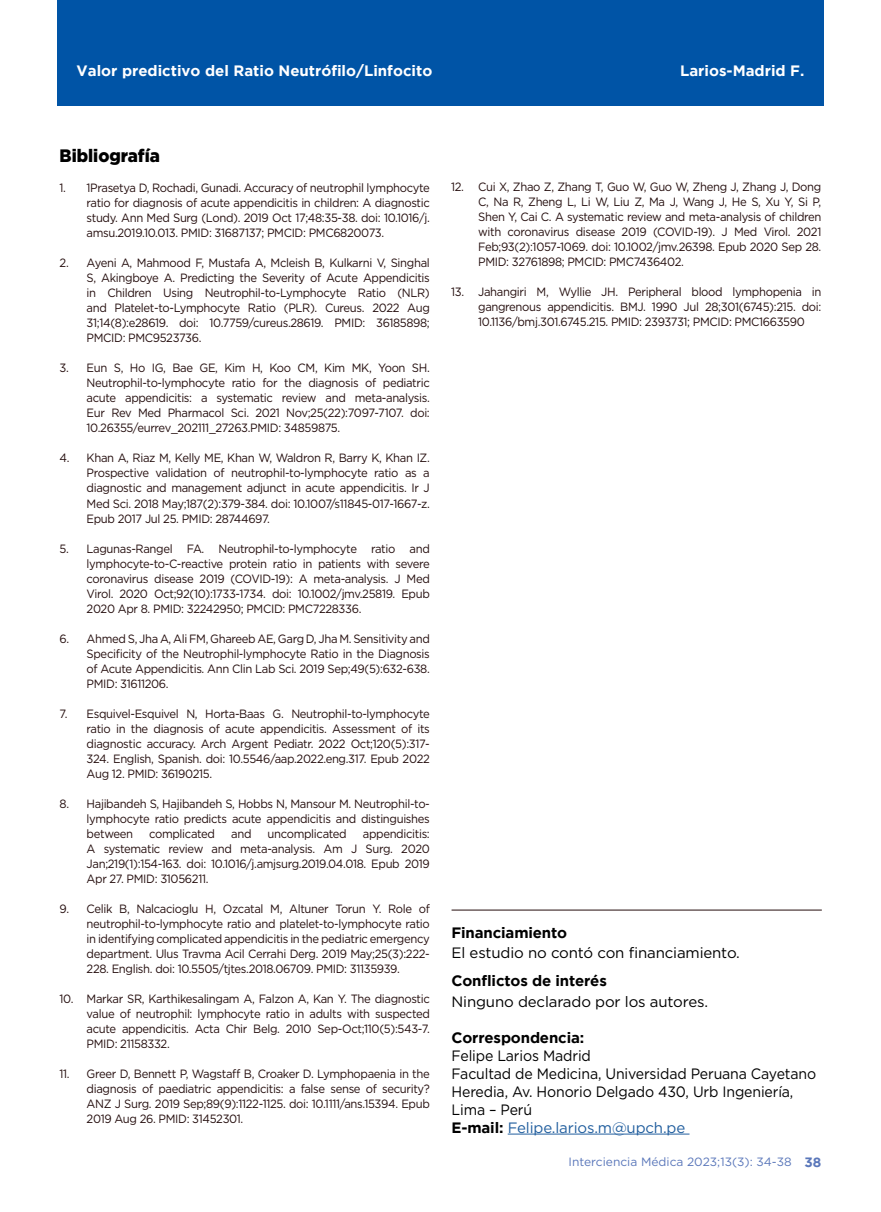
<style>
.page{position:relative;width:881px;height:1212px;background:#fff}
.page>*{position:absolute;margin:0;border:0;box-sizing:border-box;transform-origin:0 0}
.t1{font:900 18px "Gotham";color:#000;scale:.94 1}
.t2{font:15px/18px "Gotham";letter-spacing:-.01em;color:#000;scale:.94 1}
.t3{font:15px "Gotham";letter-spacing:-.01em;color:#000}
.t4{font:700 15px "Gotham";color:#fff}
.t5{font:700 15px "Gotham";letter-spacing:-.01em;color:#000}
.t6{font:700 13.5px "Gotham";color:#5a77ba}
.t7{font:12px/15px "Gotham";letter-spacing:-.03em;color:#240d0d;text-align:justify;scale:.94 1}
.t8{font:12px "Gotham";color:#5a77ba}
.s1{font-weight:700}
.s2{color:#215e9e}
</style>
<div class="page">
<div style="left:57px;top:0;width:766px;height:106px;background:#0054a6"></div>
<hr style="left:451px;top:910px;width:370px;height:1px;background:#250d0d">
<hr style="left:507px;top:1134px;width:182px;height:1px;background:#215e9e">
<p class="t4" style="left:77px;top:62px;width:357px">Valor predictivo del Ratio Neutrófilo/Linfocito</p>
<p class="t4" style="left:679px;top:62px;width:126px">Larios-Madrid F.</p>
<h1 class="t1" style="left:60px;top:146px;width:108px">Bibliografía</h1>
<p class="t7" style="left:87px;top:180px;width:366px;text-indent:-27px">1. 1Prasetya D, Rochadi, Gunadi. Accuracy of neutrophil lymphocyte ratio for diagnosis of acute appendicitis in children: A diagnostic study. Ann Med Surg (Lond). 2019 Oct 17;48:35-38. doi: 10.1016/j. amsu.2019.10.013. PMID: 31687137; PMCID: PMC6820073.</p>
<p class="t7" style="left:87px;top:255px;width:366px;text-indent:-27px">2. Ayeni A, Mahmood F, Mustafa A, Mcleish B, Kulkarni V, Singhal S, Akingboye A. Predicting the Severity of Acute Appendicitis in Children Using Neutrophil-to-Lymphocyte Ratio (NLR) and Platelet-to-Lymphocyte Ratio (PLR). Cureus. 2022 Aug 31;14(8):e28619. doi: 10.7759/cureus.28619. PMID: 36185898; PMCID: PMC9523736.</p>
<p class="t7" style="left:87px;top:360px;width:366px;text-indent:-27px">3. Eun S, Ho IG, Bae GE, Kim H, Koo CM, Kim MK, Yoon SH.<br>Neutrophil-to-lymphocyte ratio for the diagnosis of pediatric acute appendicitis: a systematic review and meta-analysis.<br>Eur Rev Med Pharmacol Sci. 2021 Nov;25(22):7097-7107. doi:<br>10.26355/eurrev_202111_27263.PMID: 34859875.</p>
<p class="t7" style="left:87px;top:450px;width:366px;text-indent:-27px">4. Khan A, Riaz M, Kelly ME, Khan W, Waldron R, Barry K, Khan IZ.<br>Prospective validation of neutrophil-to-lymphocyte ratio as a diagnostic and management adjunct in acute appendicitis. Ir J Med Sci. 2018 May;187(2):379-384. doi: 10.1007/s11845-017-1667-z.<br>Epub 2017 Jul 25. PMID: 28744697.</p>
<p class="t7" style="left:87px;top:540px;width:366px;text-indent:-27px">5. Lagunas-Rangel FA. Neutrophil-to-lymphocyte ratio and lymphocyte-to-C-reactive protein ratio in patients with severe coronavirus disease 2019 (COVID-19): A meta-analysis. J Med Virol. 2020 Oct;92(10):1733-1734. doi: 10.1002/jmv.25819. Epub 2020 Apr 8. PMID: 32242950; PMCID: PMC7228336.</p>
<p class="t7" style="left:87px;top:630px;width:366px;text-indent:-27px">6. Ahmed S, Jha A, Ali FM, Ghareeb AE, Garg D, Jha M. Sensitivity and Specificity of the Neutrophil-lymphocyte Ratio in the Diagnosis of Acute Appendicitis. Ann Clin Lab Sci. 2019 Sep;49(5):632-638.<br>PMID: 31611206.</p>
<p class="t7" style="left:87px;top:705px;width:366px;text-indent:-27px">7. Esquivel-Esquivel N, Horta-Baas G. Neutrophil-to-lymphocyte ratio in the diagnosis of acute appendicitis. Assessment of its diagnostic accuracy. Arch Argent Pediatr. 2022 Oct;120(5):317- 324. English, Spanish. doi: 10.5546/aap.2022.eng.317. Epub 2022<br>Aug 12. PMID: 36190215.</p>
<p class="t7" style="left:87px;top:795px;width:366px;text-indent:-27px">8. Hajibandeh S, Hajibandeh S, Hobbs N, Mansour M. Neutrophil-to&shy;lymphocyte ratio predicts acute appendicitis and distinguishes between</p>
<p class="t7" style="left:87px;top:825px;width:366px;text-indent:276px">appendicitis:<br>A systematic review and meta-analysis. Am J Surg. 2020<br>Jan;219(1):154-163. doi: 10.1016/j.amjsurg.2019.04.018. Epub 2019<br>Apr 27. PMID: 31056211.</p>
<p class="t7" style="left:87px;top:900px;width:366px;text-indent:-27px">9. Celik B, Nalcacioglu H, Ozcatal M, Altuner Torun Y. Role of neutrophil-to-lymphocyte ratio and platelet-to-lymphocyte ratio in identifying complicated appendicitis in the pediatric emergency department. Ulus Travma Acil Cerrahi Derg. 2019 May;25(3):222- 228. English. doi: 10.5505/tjtes.2018.06709. PMID: 31135939.</p>
<p class="t7" style="left:87px;top:990px;width:366px;text-indent:-27px">10. Markar SR, Karthikesalingam A, Falzon A, Kan Y. The diagnostic value of neutrophil: lymphocyte ratio in adults with suspected acute appendicitis. Acta Chir Belg. 2010 Sep-Oct;110(5):543-7.<br>PMID: 21158332.</p>
<p class="t7" style="left:87px;top:1065px;width:366px;text-indent:-27px">11. Greer D, Bennett P, Wagstaff B, Croaker D. Lymphopaenia in the diagnosis of paediatric appendicitis: a false sense of security?<br>ANZ J Surg. 2019 Sep;89(9):1122-1125. doi: 10.1111/ans.15394. Epub 2019 Aug 26. PMID: 31452301.</p>
<p class="t7" style="left:149px;top:825px;width:71px">complicated</p>
<p class="t7" style="left:231px;top:825px;width:23px">and</p>
<p class="t7" style="left:267px;top:825px;width:86px">uncomplicated</p>
<p class="t7" style="left:478px;top:179px;width:366px;text-indent:-27px">12. Cui X, Zhao Z, Zhang T, Guo W, Guo W, Zheng J, Zhang J, Dong C, Na R, Zheng L, Li W, Liu Z, Ma J, Wang J, He S, Xu Y, Si P, Shen Y, Cai C. A systematic review and meta-analysis of children with coronavirus disease 2019 (COVID-19). J Med Virol. 2021<br>Feb;93(2):1057-1069. doi: 10.1002/jmv.26398. Epub 2020 Sep 28.<br>PMID: 32761898; PMCID: PMC7436402.</p>
<p class="t7" style="left:478px;top:284px;width:366px;text-indent:-27px">13. Jahangiri M, Wyllie JH. Peripheral blood lymphopenia in gangrenous appendicitis. BMJ. 1990 Jul 28;301(6745):215. doi:<br>10.1136/bmj.301.6745.215. PMID: 2393731; PMCID: PMC1663590</p>
<p class="t5" style="left:451px;top:924px;width:117px">Financiamiento</p>
<p class="t3" style="left:451px;top:943px;width:290px">El estudio no contó con financiamiento.</p>
<p class="t5" style="left:451px;top:972px;width:157px">Conflictos de interés</p>
<p class="t3" style="left:451px;top:991px;width:258px">Ninguno declarado por los autores.</p>
<p class="t5" style="left:451px;top:1028px;width:134px">Correspondencia:</p>
<p class="t2" style="left:451px;top:1046px;width:389px">Felipe Larios Madrid<br>Facultad de Medicina, Universidad Peruana Cayetano Heredia, Av. Honorio Delgado 430, Urb Ingeniería, Lima – Perú<br><span class="s1">E-mail:</span> <span class="s2">Felipe.larios.m@upch.pe</span></p>
<p class="t8" style="left:568px;top:1154px;width:224px">Interciencia Médica 2023;13(3): 34-38</p>
<p class="t6" style="left:804px;top:1154px;width:18px">38</p>
</div>
